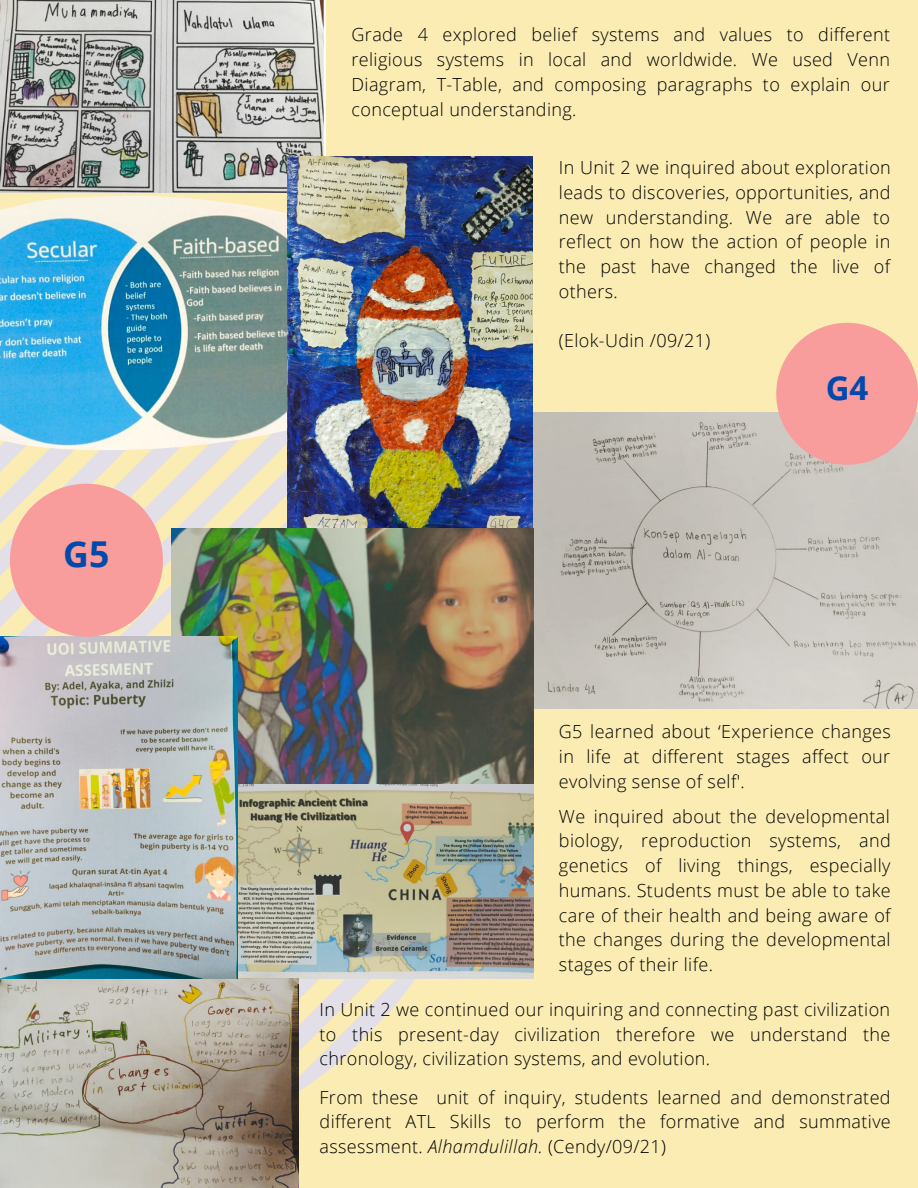
<style>
.page{position:relative;width:918px;height:1188px;background:#faecb3}
.page>*{position:absolute;margin:0;border:0;box-sizing:border-box;transform-origin:0 0}
.t1{font:700 35.7px "Open Sans";color:#004aad}
.t2{font:700 33px "Open Sans";color:#004aad}
.t3{font:300 18px/24.8px "Open Sans";letter-spacing:.02em;color:#000;text-align:justify}
.s1{font-style:italic}
</style>
<div class="page">
<img style="left:0;top:0;width:325px;height:192px">
<img style="left:533px;top:413px;width:385px;height:296px">
<svg style="left:776px;top:323px;width:142px;height:142px"></svg>
<svg style="left:0;top:451px;width:415px;height:640px"></svg>
<img style="left:0;top:192px;width:288px;height:259px">
<img style="left:288px;top:157px;width:245px;height:372px">
<img style="left:237px;top:783px;width:297px;height:196px">
<img style="left:0;top:978px;width:299px;height:210px">
<img style="left:171px;top:529px;width:363px;height:254px">
<img style="left:0;top:637px;width:237px;height:342px">
<svg style="left:10px;top:484px;width:153px;height:153px"></svg>
<p class="t1" style="left:63px;top:529px;width:48px">G5</p>
<p class="t3" style="left:352px;top:22px;width:540px">Grade 4 explored belief systems and values to different religious systems in local and worldwide. We used Venn Diagram, T-Table, and composing paragraphs to explain our conceptual understanding.</p>
<p class="t3" style="left:559px;top:155px;width:333px">In Unit 2 we inquired about exploration leads to discoveries, opportunities, and new understanding. We are able to reflect on how the action of people in the past have changed the live of others.</p>
<p class="t3" style="left:559px;top:328px;width:153px">(Elok-Udin /09/21)</p>
<p class="t2" style="left:826px;top:365px;width:44px">G4</p>
<p class="t3" style="left:559px;top:719px;width:333px">G5 learned about ‘Experience changes in life at different stages affect our evolving sense of self'.</p>
<p class="t3" style="left:559px;top:803px;width:333px">We inquired about the developmental biology, reproduction systems, and genetics of living things, especially humans. Students must be able to take care of their health and being aware of the changes during the developmental stages of their life.</p>
<p class="t3" style="left:320px;top:997px;width:572px">In Unit 2 we continued our inquiring and connecting past civilization to this present-day civilization therefore we understand the chronology, civilization systems, and evolution.</p>
<p class="t3" style="left:320px;top:1085px;width:573px">From these unit of inquiry, students learned and demonstrated different ATL Skills to perform the formative and summative assessment. <span class="s1">Alhamdulillah.</span> (Cendy/09/21)</p>
</div>
